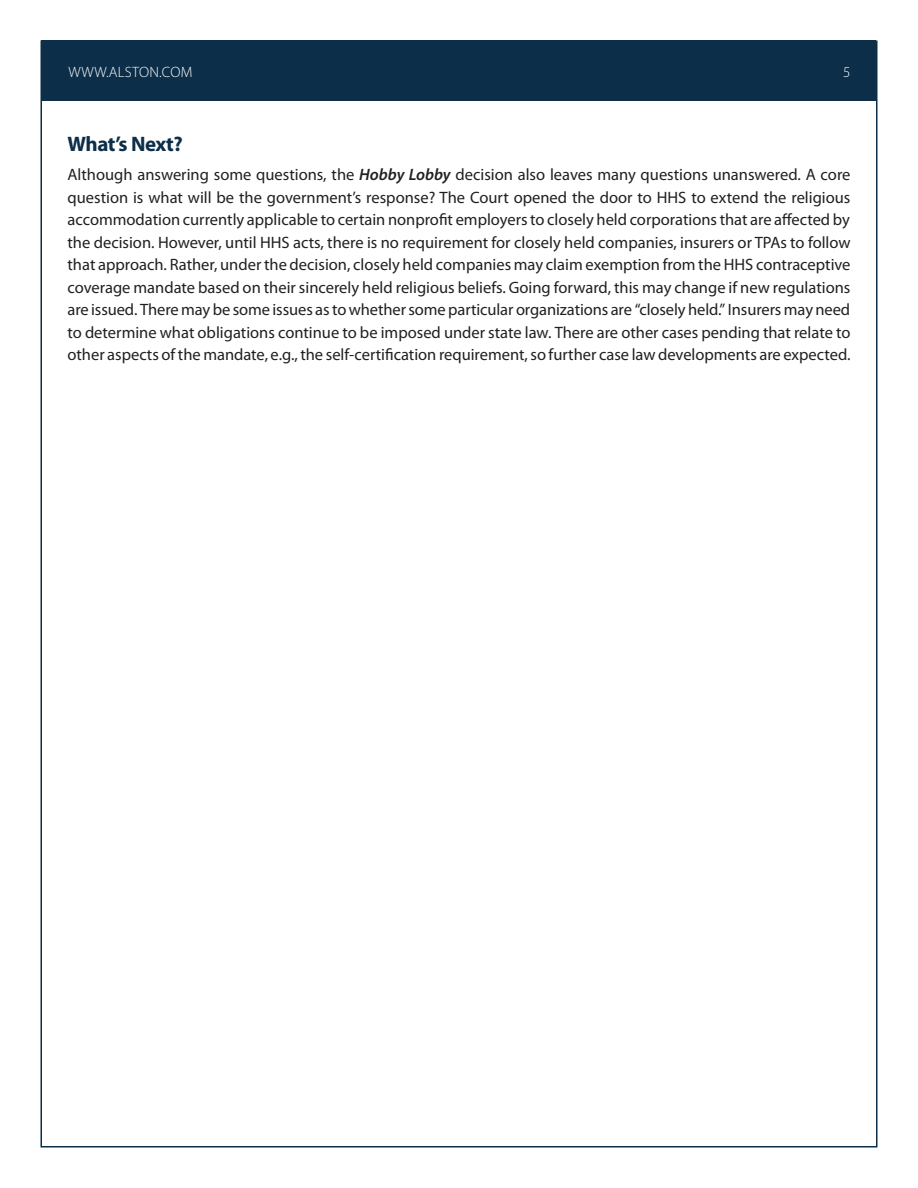
<style>
.page{position:relative;width:918px;height:1188px;background:#fff}
.page>*{position:absolute;margin:0;border:0;box-sizing:border-box;transform-origin:0 0}
.Head{font:700 21px "Myriad Pro";letter-spacing:-.025em;color:#0c2e48}
.Body_Text{font:16.5px/22.5px "Myriad Pro";color:#231f20;text-align:justify}
.t1{font:300 15px "Myriad Pro";letter-spacing:.02em;color:#fff}
.s1{font-weight:600;font-style:italic}
</style>
<div class="page">
<div style="left:42px;top:40px;width:834px;height:61px;background:#0c2e48"></div>
<p class="t1" style="left:68px;top:63px;width:126px">WWW.ALSTON.COM</p>
<p class="t1" style="left:843px;top:63px;width:9px">5</p>
<p class="Head" style="left:68px;top:130px;width:117px">What’s Next?</p>
<p class="Body_Text" style="left:68px;top:163px;width:785px">Although answering some questions, the <span class="s1">Hobby Lobby</span> decision also leaves many questions unanswered. A core question is what will be the government’s response? The Court opened the door to HHS to extend the religious accommodation currently applicable to certain nonprofit employers to closely held corporations that are affected by the decision. However, until HHS acts, there is no requirement for closely held companies, insurers or TPAs to follow that approach. Rather, under the decision, closely held companies may claim exemption from the HHS contraceptive coverage mandate based on their sincerely held religious beliefs. Going forward, this may change if new regulations are issued. There may be some issues as to whether some particular organizations are “closely held.” Insurers may need to determine what obligations continue to be imposed under state law. There are other cases pending that relate to other aspects of the mandate, e.g., the self-certification requirement, so further case law developments are expected.</p>
</div>
